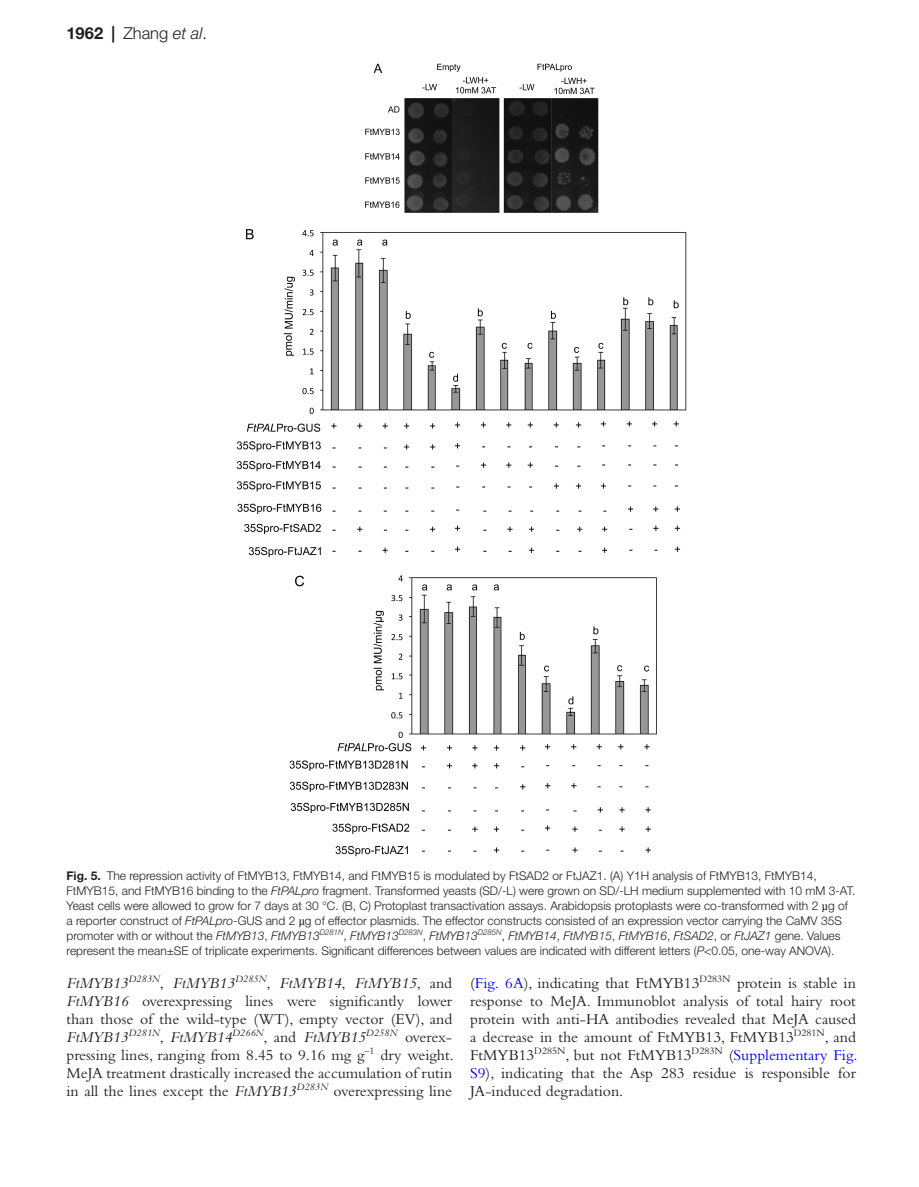
<style>
.page{position:relative;width:919px;height:1187px;background:#fff}
.page>*{position:absolute;margin:0;border:0;box-sizing:border-box;transform-origin:0 0}
.t1{font:300 16.5px "Helvetica Neue LT Std";color:#231f20}
.t2{font:15.75px/18px "Bembo Std";color:#231f20;text-align:justify}
.t3{font:300 12px/15px "Helvetica Neue LT Std";color:#231f20}
.s1{font-weight:700}
.s2{font-style:italic}
.s3{font-family:"Gandhari Unicode";font-weight:400}
.s4{color:#00f}
</style>
<div class="page">
<img style="left:236px;top:63px;width:450px;height:793px">
<h1 class="t1" style="left:66px;top:23px;width:142px"><span class="s1">1962 |</span> Zhang <span class="s2">et al</span>.</h1>
<p class="t3" style="left:66px;top:868px;width:790px"><span class="s1">Fig. 5.</span> The repression activity of FtMYB13, FtMYB14, and FtMYB15 is modulated by FtSAD2 or FtJAZ1. (A) Y1H analysis of FtMYB13, FtMYB14, FtMYB15, and FtMYB16 binding to the <span class="s2">FtPALpro</span> fragment. Transformed yeasts (SD/-L) were grown on SD/-LH medium supplemented with 10 mM 3-AT.<br>Yeast cells were allowed to grow for 7 days at 30 °C. (B, C) Protoplast transactivation assays. Arabidopsis protoplasts were co-transformed with 2 <span class="s3">µ</span>g of a reporter construct of <span class="s2">FtPALpro</span>-GUS and 2 <span class="s3">µ</span>g of effector plasmids. The effector constructs consisted of an expression vector carrying the CaMV 35S promoter with or without the <span class="s2">FtMYB13</span>, <span class="s2">FtMYB13</span><sup>D281N</sup>, <span class="s2">FtMYB13</span><sup>D283N</sup>, <span class="s2">FtMYB13</span><sup>D285N</sup>, <span class="s2">FtMYB14</span>, <span class="s2">FtMYB15</span>, <span class="s2">FtMYB16</span>, <span class="s2">FtSAD2</span>, or <span class="s2">FtJAZ1</span> gene. Values represent the mean±SE of triplicate experiments. Significant differences between values are indicated with different letters (<span class="s2">P</span>&lt;0.05, one-way ANOVA).</p>
<p class="t2" style="left:66px;top:973px;width:389px"><span class="s2">FtMYB13</span><sup>D283N</sup>, <span class="s2">FtMYB13</span><sup>D285N</sup>, <span class="s2">FtMYB14</span>, <span class="s2">FtMYB15</span>, and <span class="s2">FtMYB16</span> overexpressing lines were significantly lower than those of the wild-type (WT), empty vector (EV), and <span class="s2">FtMYB13</span><sup>D281N</sup>, <span class="s2">FtMYB14</span><sup>D266N</sup>, and <span class="s2">FtMYB15</span><sup>D258N</sup> overex&shy;pressing lines, ranging from 8.45 to 9.16 mg g<sup>–1</sup> dry weight.<br>MeJA treatment drastically increased the accumulation of rutin in all the lines except the <span class="s2">FtMYB13</span><sup>D283N</sup> overexpressing line</p>
<p class="t2" style="left:470px;top:973px;width:389px">(<span class="s4">Fig. 6A</span>), indicating that FtMYB13<sup>D283N</sup> protein is stable in response to MeJA. Immunoblot analysis of total hairy root protein with anti-HA antibodies revealed that MeJA caused a decrease in the amount of FtMYB13, FtMYB13<sup>D281N</sup>, and FtMYB13<sup>D285N</sup>, but not FtMYB13<sup>D283N</sup> (<span class="s4">Supplementary Fig.<br>S9</span>), indicating that the Asp 283 residue is responsible for JA-induced degradation.</p>
</div>
